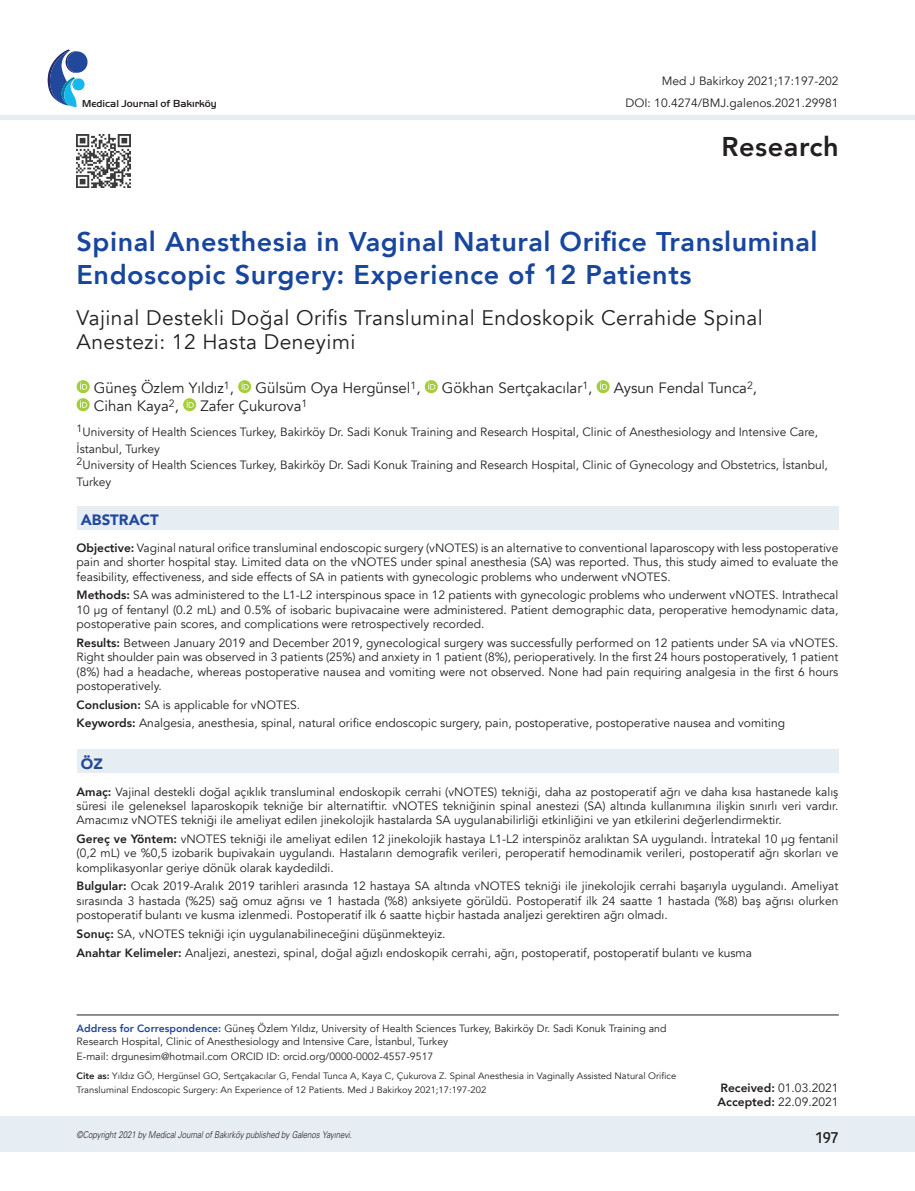
<style>
.page{position:relative;width:915px;height:1191px;background:#fff}
.page>*{position:absolute;margin:0;border:0;box-sizing:border-box;transform-origin:0 0}
.t1{font:800 27.15px "Avenir";letter-spacing:.02em;color:#231f20}
.t2{font:800 27px/32.4px "Avenir";letter-spacing:.02em;color:#18469d}
.t3{font:21px/24px "Avenir";letter-spacing:.02em;color:#231f20}
.t4{font:500 16.5px "Kohinoor Devanagari";color:#231f20}
.t5{font:15px "Avenir";color:#231f20}
.t6{font:900 15px "Avenir";color:#22489b}
.t7{font:12px/14.4px "Avenir";color:#231f20;text-align:justify}
.t8{font:10.5px/12.8px "Avenir";color:#231f20}
.t9{font:500 10.5px "Handel Got D";color:#231f20}
.t10{font:9.45px "Univers Light Ita Tr";letter-spacing:-.005em;color:#231f20;scale:.83 1}
.t11{font:9.3px/13.5px "Avenir";color:#231f20}
.s1{font-weight:800}
.s2{font-weight:800;color:#22489b}
</style>
<div class="page">
<div style="left:0;top:1116px;width:914px;height:35px;background:#e6edf3"></div>
<hr style="left:0;top:115px;width:914px;height:4px;background:#e6edf3">
<svg style="left:48px;top:49px;width:40px;height:58px"></svg>
<hr style="left:77px;top:1014px;width:761px;height:1px;background:#231f20">
<img style="left:77px;top:134px;width:53px;height:54px">
<svg style="left:77px;top:380px;width:13px;height:13px"></svg>
<svg style="left:80px;top:382px;width:7px;height:8px"></svg>
<svg style="left:238px;top:380px;width:13px;height:13px"></svg>
<svg style="left:241px;top:382px;width:8px;height:8px"></svg>
<svg style="left:424px;top:380px;width:13px;height:13px"></svg>
<svg style="left:428px;top:382px;width:7px;height:8px"></svg>
<svg style="left:596px;top:380px;width:13px;height:13px"></svg>
<svg style="left:600px;top:382px;width:7px;height:8px"></svg>
<svg style="left:77px;top:398px;width:13px;height:13px"></svg>
<svg style="left:80px;top:400px;width:7px;height:8px"></svg>
<svg style="left:183px;top:398px;width:13px;height:13px"></svg>
<svg style="left:186px;top:400px;width:8px;height:8px"></svg>
<div style="left:77px;top:506px;width:761px;height:23px;background:#e6edf3"></div>
<div style="left:77px;top:749px;width:761px;height:24px;background:#e6edf3"></div>
<p class="t9" style="left:82px;top:98px;width:136px">Medical Journal of Bakırköy</p>
<p class="t7" style="left:625px;top:70px;width:214px;line-height:21.9px;text-align:right">Med J Bakirkoy 2021;17:197-202<br>DOI: 10.4274/BMJ.galenos.2021.29981</p>
<h1 class="t1" style="left:721px;top:126px;width:119px">Research</h1>
<h2 class="t2" style="left:77px;top:226px;width:742px">Spinal Anesthesia in Vaginal Natural Orifice Transluminal<br>Endoscopic Surgery: Experience of 12 Patients</h2>
<h3 class="t3" style="left:77px;top:306px;width:687px">Vajinal Destekli Doğal Orifis Transluminal Endoskopik Cerrahide Spinal<br>Anestezi: 12 Hasta Deneyimi</h3>
<p class="t5" style="left:94px;top:379px;width:142px">Güneş Özlem Yıldız<sup>1</sup>,</p>
<p class="t5" style="left:255px;top:379px;width:167px">Gülsüm Oya Hergünsel<sup>1</sup>,</p>
<p class="t5" style="left:442px;top:379px;width:152px">Gökhan Sertçakacılar<sup>1</sup>,</p>
<p class="t5" style="left:613px;top:379px;width:145px">Aysun Fendal Tunca<sup>2</sup>,</p>
<p class="t5" style="left:94px;top:397px;width:87px">Cihan Kaya<sup>2</sup>,</p>
<p class="t5" style="left:200px;top:397px;width:108px">Zafer Çukurova<sup>1</sup></p>
<p class="t7" style="left:77px;top:424px;width:752px;line-height:16.5px;text-align:left"><sup>1</sup>University of Health Sciences Turkey, Bakirköy Dr. Sadi Konuk Training and Research Hospital, Clinic of Anesthesiology and Intensive Care, İstanbul, Turkey<br><sup>2</sup>University of Health Sciences Turkey, Bakirköy Dr. Sadi Konuk Training and Research Hospital, Clinic of Gynecology and Obstetrics, İstanbul, Turkey</p>
<p class="t6" style="left:81px;top:507px;width:79px">ABSTRACT</p>
<p class="t7" style="left:77px;top:541px;width:763px"><span class="s1">Objective:</span> Vaginal natural orifice transluminal endoscopic surgery (vNOTES) is an alternative to conventional laparoscopy with less postoperative pain and shorter hospital stay. Limited data on the vNOTES under spinal anesthesia (SA) was reported. Thus, this study aimed to evaluate the feasibility, effectiveness, and side effects of SA in patients with gynecologic problems who underwent vNOTES.</p>
<p class="t7" style="left:77px;top:588px;width:763px"><span class="s1">Methods:</span> SA was administered to the L1-L2 interspinous space in 12 patients with gynecologic problems who underwent vNOTES. Intrathecal 10 µg of fentanyl (0.2 mL) and 0.5% of isobaric bupivacaine were administered. Patient demographic data, peroperative hemodynamic data, postoperative pain scores, and complications were retrospectively recorded.</p>
<p class="t7" style="left:77px;top:636px;width:763px"><span class="s1">Results:</span> Between January 2019 and December 2019, gynecological surgery was successfully performed on 12 patients under SA via vNOTES.<br>Right shoulder pain was observed in 3 patients (25%) and anxiety in 1 patient (8%), perioperatively. In the first 24 hours postoperatively, 1 patient (8%) had a headache, whereas postoperative nausea and vomiting were not observed. None had pain requiring analgesia in the first 6 hours postoperatively.</p>
<p class="t7" style="left:77px;top:695px;width:709px;line-height:18.6px"><span class="s1">Conclusion:</span> SA is applicable for vNOTES.<br><span class="s1">Keywords:</span> Analgesia, anesthesia, spinal, natural orifice endoscopic surgery, pain, postoperative, postoperative nausea and vomiting</p>
<p class="t6" style="left:81px;top:750px;width:23px">ÖZ</p>
<p class="t7" style="left:77px;top:784px;width:763px"><span class="s1">Amaç:</span> Vajinal destekli doğal açıklık transluminal endoskopik cerrahi (vNOTES) tekniği, daha az postoperatif ağrı ve daha kısa hastanede kalış süresi ile geleneksel laparoskopik tekniğe bir alternatiftir. vNOTES tekniğinin spinal anestezi (SA) altında kullanımına ilişkin sınırlı veri vardır.<br>Amacımız vNOTES tekniği ile ameliyat edilen jinekolojik hastalarda SA uygulanabilirliği etkinliğini ve yan etkilerini değerlendirmektir.</p>
<p class="t7" style="left:77px;top:832px;width:763px"><span class="s1">Gereç ve Yöntem:</span> vNOTES tekniği ile ameliyat edilen 12 jinekolojik hastaya L1-L2 interspinöz aralıktan SA uygulandı. İntratekal 10 µg fentanil (0,2 mL) ve %0,5 izobarik bupivakain uygulandı. Hastaların demografik verileri, peroperatif hemodinamik verileri, postoperatif ağrı skorları ve komplikasyonlar geriye dönük olarak kaydedildi.</p>
<p class="t7" style="left:77px;top:879px;width:763px"><span class="s1">Bulgular:</span> Ocak 2019-Aralık 2019 tarihleri arasında 12 hastaya SA altında vNOTES tekniği ile jinekolojik cerrahi başarıyla uygulandı. Ameliyat sırasında 3 hastada (%25) sağ omuz ağrısı ve 1 hastada (%8) anksiyete görüldü. Postoperatif ilk 24 saatte 1 hastada (%8) baş ağrısı olurken postoperatif bulantı ve kusma izlenmedi. Postoperatif ilk 6 saatte hiçbir hastada analjezi gerektiren ağrı olmadı.</p>
<p class="t7" style="left:77px;top:924px;width:676px;line-height:18.6px"><span class="s1">Sonuç:</span> SA, vNOTES tekniği için uygulanabilineceğini düşünmekteyiz.<br><span class="s1">Anahtar Kelimeler:</span> Analjezi, anestezi, spinal, doğal ağızlı endoskopik cerrahi, ağrı, postoperatif, postoperatif bulantı ve kusma</p>
<p class="t8" style="left:77px;top:1022px;width:591px"><span class="s2">Address for Correspondence:</span> Güneş Özlem Yıldız, University of Health Sciences Turkey, Bakirköy Dr. Sadi Konuk Training and<br>Research Hospital, Clinic of Anesthesiology and Intensive Care, İstanbul, Turkey</p>
<p class="t8" style="left:77px;top:1050px;width:358px">E-mail: drgunesim@hotmail.com ORCID ID: orcid.org/0000-0002-4557-9517</p>
<p class="t11" style="left:77px;top:1069px;width:601px"><span class="s1">Cite as:</span> Yıldız GÖ, Hergünsel GO, Sertçakacılar G, Fendal Tunca A, Kaya C, Çukurova Z. Spinal Anesthesia in Vaginally Assisted Natural Orifice<br>Transluminal Endoscopic Surgery: An Experience of 12 Patients. Med J Bakirkoy 2021;17:197-202</p>
<p class="t7" style="left:717px;top:1080px;width:122px"><span class="s1">Received:</span> 01.03.2021<br><span class="s1">Accepted:</span> 22.09.2021</p>
<p class="t10" style="left:77px;top:1128px;width:333px">©Copyright 2021 by Medical Journal of Bakırköy published by Galenos Yayınevi.</p>
<h3 class="t4" style="left:815px;top:1127px;width:24px">197</h3>
</div>
